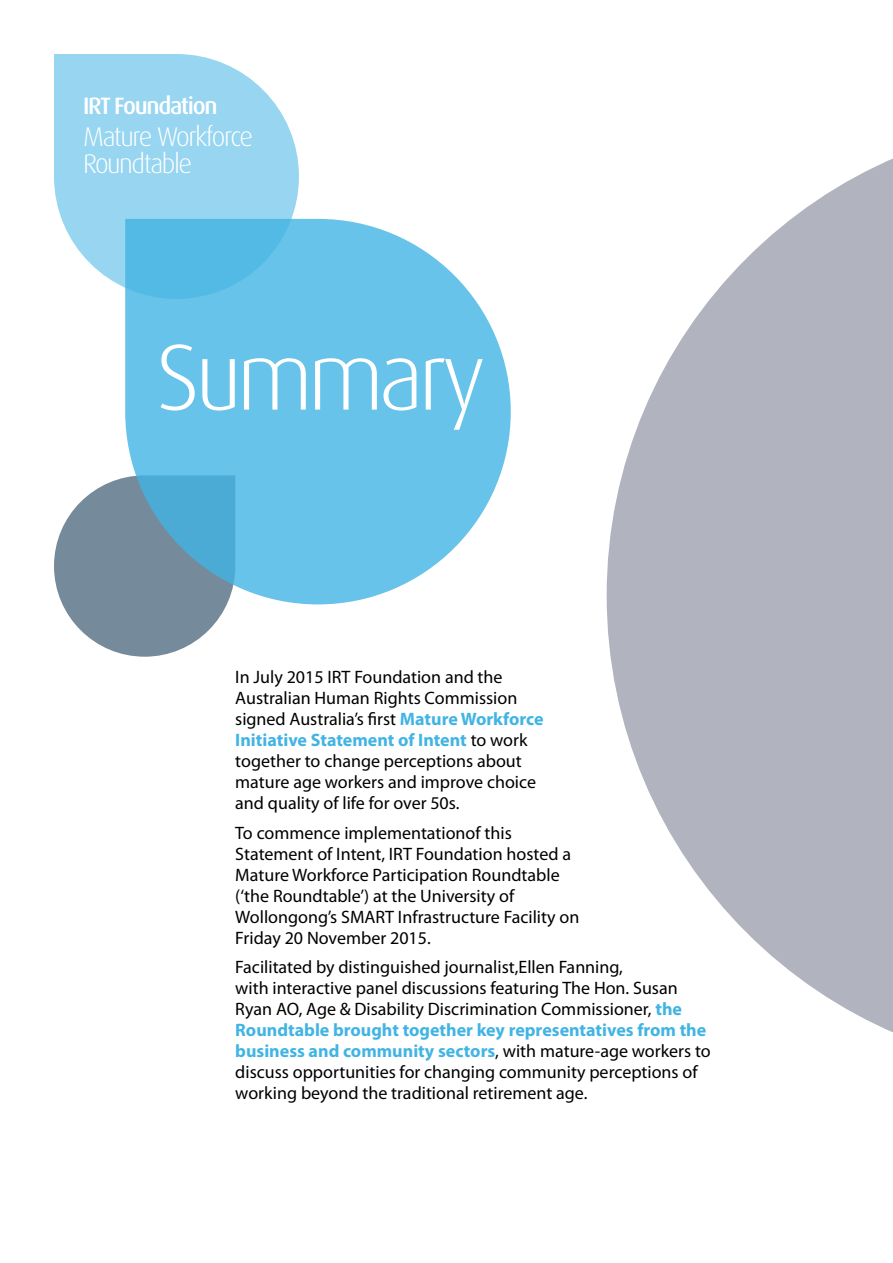
<style>
.page{position:relative;width:893px;height:1263px;background:#fff}
.page>*{position:absolute;margin:0;border:0;box-sizing:border-box;transform-origin:0 0}
.t1{font:300 93.6px "Dax OT";letter-spacing:-.055em;color:#fff}
.t2{font:300 27px/27.2px "Dax OT";letter-spacing:-.055em;color:#fff}
.t3{font:500 23.7px "Dax OT";letter-spacing:-.055em;color:#fff}
.t4{font:18px/21px "Myriad Pro";color:#000}
.s1{font-weight:700;color:#42b4e4}
</style>
<div class="page">
<svg style="left:607px;top:158px;width:286px;height:874px;fill:#b1b3bf"></svg>
<svg style="left:54px;top:54px;width:245px;height:234px;background:#a3daf1"></svg>
<svg style="left:54px;top:477px;width:173px;height:180px"></svg>
<svg style="left:125px;top:219px;width:386px;height:385px;background:#76c5e6"></svg>
<h3 class="t3" style="left:83px;top:90px;width:136px">IRT Foundation</h3>
<h2 class="t2" style="left:83px;top:123px;width:172px">Mature Workforce<br>Roundtable</h2>
<h1 class="t1" style="left:156px;top:318px;width:331px">Summary</h1>
<p class="t4" style="left:235px;top:667px;width:310px">In July 2015 IRT Foundation and the Australian Human Rights Commission signed Australia’s first <span class="s1">Mature Workforce Initiative Statement of Intent</span> to work together to change perceptions about mature age workers and improve choice and quality of life for over 50s.</p>
<p class="t4" style="left:235px;top:823px;width:346px">To commence implementationof this Statement of Intent, IRT Foundation hosted a Mature Workforce Participation Roundtable (‘the Roundtable’) at the University of Wollongong’s SMART Infrastructure Facility on Friday 20 November 2015.</p>
<p class="t4" style="left:235px;top:957px;width:477px">Facilitated by distinguished journalist,Ellen Fanning,<br>with interactive panel discussions featuring The Hon. Susan Ryan AO, Age &amp; Disability Discrimination Commissioner, <span class="s1">the Roundtable brought together key representatives from the business and community sectors</span>, with mature-age workers to discuss opportunities for changing community perceptions of working beyond the traditional retirement age.</p>
</div>
